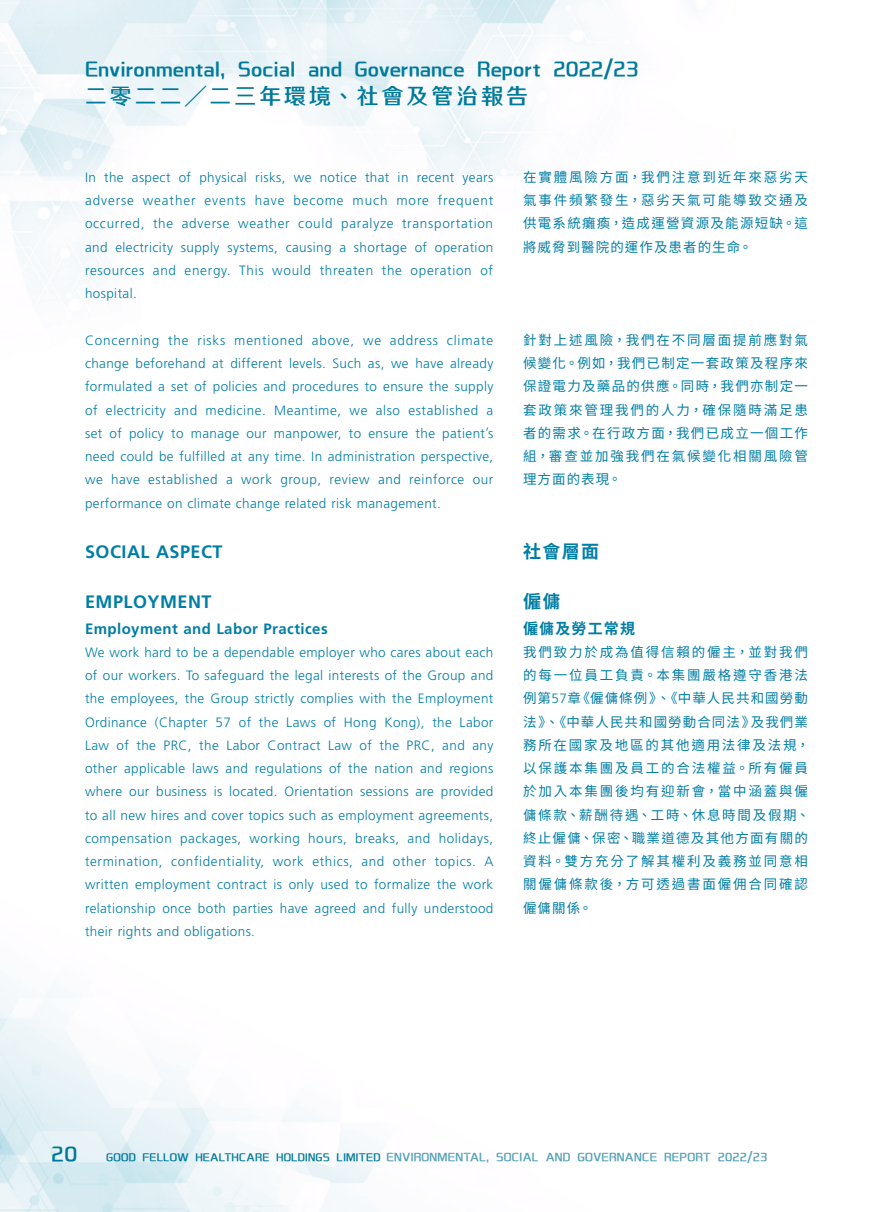
<style>
.page{position:relative;width:893px;height:1212px;background:#fff}
.page>*{position:absolute;margin:0;border:0;box-sizing:border-box;transform-origin:0 0}
.t1{font:22.5px "Tensentype Zhi Hei GB18030 W3";letter-spacing:-.005em;color:#007a9a}
.t2{font:21.75px "Tensentype Zhi Hei GB18030 W3";letter-spacing:.145em;color:#007a9a}
.Heading_1{font:700 18px "Frutiger LT Std";letter-spacing:.03em;color:#007ea5}
.C_Heading_1{font:700 18px "Source Han Sans TC";letter-spacing:.08em;color:#007ea5}
.Heading_2{font:700 15px "Frutiger LT Std";letter-spacing:.03em;color:#007ea5}
.C_Heading_2{font:700 15px "Source Han Sans TC";letter-spacing:.08em;color:#007ea5}
.Body_Text{font:300 13.5px/23.2px "Frutiger LT Std";letter-spacing:.03em;color:#007ea5;text-align:justify}
.C_Body_Text{font:13.5px/23.2px "Source Han Sans TC";letter-spacing:.135em;color:#007ea5;text-align:justify}
.t3{font:12.75px "Tensentype Zhi Hei GB18030 W3";letter-spacing:.005em;color:#54a1b7}
.s1{font-family:"Frutiger LT Std";font-weight:300}
.s2{font-size:12px;color:#007a9a}
</style>
<div class="page">
<img style="left:0;top:0;width:695px;height:1212px">
<h1 class="t1" style="left:85px;top:53px;width:555px">Environmental, Social and Governance Report 2022/23</h1>
<h2 class="t2" style="left:85px;top:81px;width:444px">二零二二╱二三年環境﹑社會及管治報告</h2>
<p class="Body_Text" style="left:85px;top:166px;width:410px">In the aspect of physical risks, we notice that in recent years adverse weather events have become much more frequent occurred, the adverse weather could paralyze transportation and electricity supply systems, causing a shortage of operation resources and energy. This would threaten the operation of hospital.</p>
<p class="Body_Text" style="left:85px;top:329px;width:410px">Concerning the risks mentioned above, we address climate change beforehand at different levels. Such as, we have already formulated a set of policies and procedures to ensure the supply of electricity and medicine. Meantime, we also established a set of policy to manage our manpower, to ensure the patient’s need could be fulfilled at any time. In administration perspective, we have established a work group, review and reinforce our performance on climate change related risk management.</p>
<p class="Heading_1" style="left:85px;top:541px;width:139px">SOCIAL ASPECT</p>
<p class="Heading_1" style="left:85px;top:591px;width:128px">EMPLOYMENT</p>
<p class="Heading_2" style="left:85px;top:619px;width:244px">Employment and Labor Practices</p>
<p class="Body_Text" style="left:85px;top:641px;width:410px">We work hard to be a dependable employer who cares about each of our workers. To safeguard the legal interests of the Group and the employees, the Group strictly complies with the Employment Ordinance (Chapter 57 of the Laws of Hong Kong), the Labor Law of the PRC, the Labor Contract Law of the PRC, and any other applicable laws and regulations of the nation and regions where our business is located. Orientation sessions are provided to all new hires and cover topics such as employment agreements, compensation packages, working hours, breaks, and holidays, termination, confidentiality, work ethics, and other topics. A written employment contract is only used to formalize the work relationship once both parties have agreed and fully understood their rights and obligations.</p>
<p class="C_Body_Text" style="left:523px;top:166px;width:286px">在實體風險方面，我們注意到近年來惡劣天氣事件頻繁發生，惡劣天氣可能導致交通及供電系統癱瘓，造成運營資源及能源短缺。這將威脅到醫院的運作及患者的生命。</p>
<p class="C_Body_Text" style="left:523px;top:328px;width:286px">針對上述風險，我們在不同層面提前應對氣候變化。例如，我們已制定一套政策及程序來保證電力及藥品的供應。同時，我們亦制定一套政策來管理我們的人力，確保隨時滿足患者的需求。在行政方面，我們已成立一個工作組，審查並加強我們在氣候變化相關風險管理方面的表現。</p>
<p class="C_Heading_1" style="left:523px;top:541px;width:78px">社會層面</p>
<p class="C_Heading_1" style="left:523px;top:591px;width:39px">僱傭</p>
<p class="C_Heading_2" style="left:523px;top:620px;width:114px">僱傭及勞工常規</p>
<p class="C_Body_Text" style="left:523px;top:640px;width:288px;text-align:left">我們致力於成為值得信賴的僱主，並對我們的每一位員工負責。本集團嚴格遵守香港法例第<span class="s1">57</span>章《僱傭條例》、《中華人民共和國勞動法》、《中華人民共和國勞動合同法》及我們業務所在國家及地區的其他適用法律及法規，以保護本集團及員工的合法權益。所有僱員於加入本集團後均有迎新會，當中涵蓋與僱傭條款、薪酬待遇、工時、休息時間及假期、終止僱傭、保密、職業道德及其他方面有關的資料。雙方充分了解其權利及義務並同意相關僱傭條款後，方可透過書面僱佣合同確認僱傭關係。</p>
<h1 class="t1" style="left:51px;top:1138px;width:28px">20</h1>
<p class="t3" style="left:106px;top:1148px;width:663px"><span class="s2">GOOD FELLOW HEALTHCARE HOLDINGS LIMITED</span> ENVIRONMENTAL, SOCIAL AND GOVERNANCE REPORT 2022/23</p>
</div>
